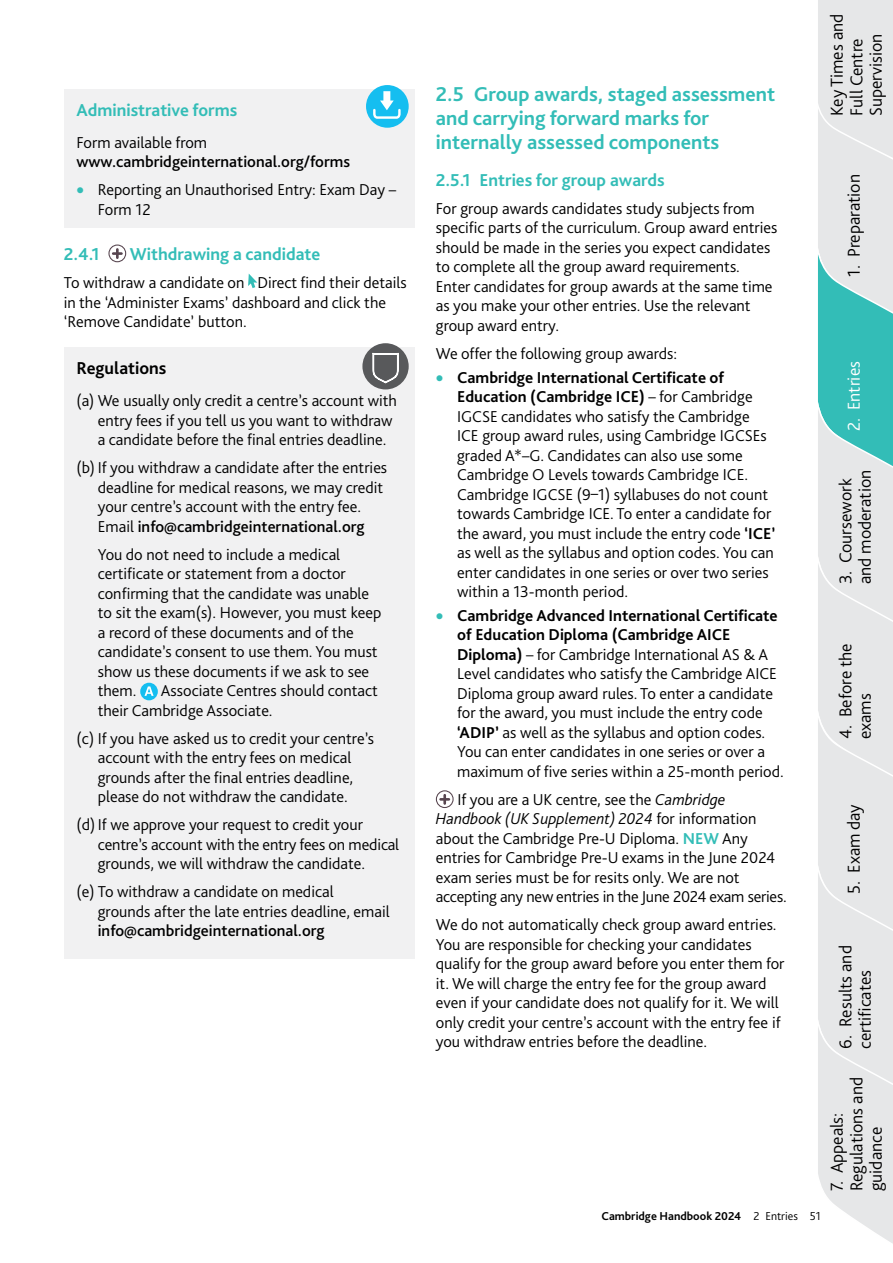
<style>
.page{position:relative;width:893px;height:1263px;background:#fff}
.page>*{position:absolute;margin:0;border:0;box-sizing:border-box;transform-origin:0 0}
.Admin_heading_2{font:700 21px/24px "Bliss Pro";color:#33bdb7}
.t1{font:300 18px/19.5px "Bliss Pro";color:#000}
.Admin_heading_3{font:700 18px "Bliss Pro";color:#33bdb7}
.Admin_tint_box_heading_copy{font:700 18px "Bliss Pro";color:#33bdb7}
.Regulations_tint_box_heading{font:700 18px "Bliss Pro";color:#000}
.t2{font:300 18px "Bliss Pro";color:#fff}
.Body_text{font:300 16.5px/19.5px "Bliss Pro";color:#000}
.Body_text_inset{font:300 16.5px/19.5px "Bliss Pro";color:#000}
.Body_text-2{font:500 16.5px/19.5px "Bliss Pro";color:#000}
.Body_text_before_bullets{font:300 16.5px "Bliss Pro";color:#000}
.t3{font:700 12px "Bliss Pro";color:#000}
.s1{font-weight:300}
.s2{color:#33bdb7}
.s3{font-weight:500}
.s4{font-weight:700}
.s5{font-style:italic}
.s6{font-weight:700;color:#33bdb7}
</style>
<div class="page">
<svg style="left:818px;top:0;width:75px;height:1244px;background:#d0e2e2"></svg>
<div style="left:64px;top:89px;width:351px;height:139px;background:#f1f1f2"></div>
<div style="left:366px;top:85px;width:43px;height:43px;background:#15bef0;border-radius:50%"></div>
<svg style="left:373px;top:91px;width:28px;height:28px"></svg>
<svg style="left:108px;top:244px;width:18px;height:18px"></svg>
<svg style="left:248px;top:274px;width:9px;height:14px"></svg>
<div style="left:64px;top:347px;width:351px;height:612px;background:#f1f1f2"></div>
<div style="left:140px;top:683px;width:18px;height:17px;background:#15bef0;border-radius:50%"></div>
<svg style="left:145px;top:686px;width:9px;height:10px"></svg>
<div style="left:362px;top:343px;width:47px;height:46px;background:#58595b;border-radius:50%"></div>
<svg style="left:372px;top:353px;width:27px;height:30px"></svg>
<svg style="left:436px;top:790px;width:18px;height:18px"></svg>
<p class="Admin_tint_box_heading_copy" style="left:77px;top:98px;width:162px">Administrative forms</p>
<p class="Body_text-2" style="left:77px;top:133px;width:275px"><span class="s1">Form available from </span>www.cambridgeinternational.org/forms</p>
<p class="Body_text" style="left:98px;top:180px;width:300px;text-indent:-21px"><span class="s2">•</span> Reporting an Unauthorised Entry: Exam Day –<br>Form 12</p>
<p class="Admin_heading_3" style="left:64px;top:243px;width:37px">2.4.1</p>
<p class="Admin_heading_3" style="left:130px;top:243px;width:192px">Withdrawing a candidate</p>
<p class="Body_text" style="left:64px;top:273px;width:344px">To withdraw a candidate on Direct find their details in the ‘Administer Exams’ dashboard and click the ‘Remove Candidate’ button.</p>
<p class="Regulations_tint_box_heading" style="left:77px;top:357px;width:91px">Regulations</p>
<p class="Body_text_inset" style="left:98px;top:391px;width:301px;text-indent:-21px">(a) We usually only credit a centre’s account with entry fees if you tell us you want to withdraw a candidate before the final entries deadline.</p>
<p class="Body_text_inset" style="left:98px;top:458px;width:291px;text-indent:-21px">(b) If you withdraw a candidate after the entries deadline for medical reasons, we may credit your centre’s account with the entry fee.<br>Email <span class="s3">info@cambridgeinternational.org</span></p>
<p class="Body_text_inset" style="left:98px;top:544px;width:285px">You do not need to include a medical certificate or statement from a doctor confirming that the candidate was unable to sit the exam(s). However, you must keep a record of these documents and of the candidate’s consent to use them. You must show us these documents if we ask to see them.</p>
<p class="Body_text_inset" style="left:98px;top:681px;width:281px;text-indent:63px">Associate Centres should contact their Cambridge Associate.</p>
<p class="Body_text_inset" style="left:77px;top:728px;width:299px;text-align:center">(c) If you have asked us to credit your centre’s account with the entry fees on medical grounds after the final entries deadline, please do not withdraw the candidate.</p>
<p class="Body_text_inset" style="left:98px;top:815px;width:303px;text-indent:-21px">(d) If we approve your request to credit your centre’s account with the entry fees on medical grounds, we will withdraw the candidate.</p>
<p class="Body_text_inset" style="left:98px;top:882px;width:293px;text-indent:-21px">(e) To withdraw a candidate on medical grounds after the late entries deadline, email <span class="s3">info@cambridgeinternational.org</span></p>
<p class="Admin_heading_2" style="left:436px;top:82px;width:341px">2.5 Group awards, staged assessment and carrying forward marks for internally assessed components</p>
<p class="Admin_heading_3" style="left:436px;top:169px;width:230px">2.5.1 Entries for group awards</p>
<p class="Body_text" style="left:436px;top:198px;width:343px">For group awards candidates study subjects from specific parts of the curriculum. Group award entries should be made in the series you expect candidates to complete all the group award requirements.<br>Enter candidates for group awards at the same time as you make your other entries. Use the relevant group award entry.</p>
<p class="Body_text_before_bullets" style="left:436px;top:343px;width:243px">We offer the following group awards:</p>
<p class="Body_text" style="left:457px;top:367px;width:320px;text-indent:-21px"><span class="s2">•</span> <span class="s4">Cambridge International Certificate of Education (Cambridge ICE)</span> – for Cambridge IGCSE candidates who satisfy the Cambridge ICE group award rules, using Cambridge IGCSEs graded A*–G. Candidates can also use some Cambridge O Levels towards Cambridge ICE.<br>Cambridge IGCSE (9–1) syllabuses do not count towards Cambridge ICE. To enter a candidate for the award, you must include the entry code <span class="s4">‘ICE’ </span>as well as the syllabus and option codes. You can enter candidates in one series or over two series within a 13-month period.</p>
<p class="Body_text" style="left:457px;top:605px;width:328px;text-indent:-21px"><span class="s2">•</span> <span class="s4">Cambridge Advanced International Certificate of Education Diploma (Cambridge AICE Diploma)</span> – for Cambridge International AS &amp; A Level candidates who satisfy the Cambridge AICE Diploma group award rules. To enter a candidate for the award, you must include the entry code <span class="s4">‘ADIP’</span> as well as the syllabus and option codes.<br>You can enter candidates in one series or over a maximum of five series within a 25-month period.</p>
<p class="Body_text" style="left:436px;top:790px;width:352px;text-indent:21px">If you are a UK centre, see the <span class="s5">Cambridge Handbook (UK Supplement) 2024</span> for information about the Cambridge Pre-U Diploma. <span class="s6">NEW</span> Any entries for Cambridge Pre-U exams in the June 2024 exam series must be for resits only. We are not accepting any new entries in the June 2024 exam series.</p>
<p class="Body_text" style="left:436px;top:915px;width:350px">We do not automatically check group award entries.<br>You are responsible for checking your candidates qualify for the group award before you enter them for it. We will charge the entry fee for the group award even if your candidate does not qualify for it. We will only credit your centre’s account with the entry fee if you withdraw entries before the deadline.</p>
<p class="t3" style="left:601px;top:1209px;width:221px">Cambridge Handbook 2024 <span class="s1">2 Entries 51</span></p>
<p class="t1" style="left:827px;top:116px;width:104px;rotate:-90deg">Key Times and<br>Full Centre<br>Supervision</p>
<p class="t1" style="left:844px;top:277px;width:104px;rotate:-90deg">1. Preparation</p>
<p class="t2" style="left:843px;top:431px;width:71px;rotate:-90deg">2. Entries</p>
<p class="t1" style="left:836px;top:584px;width:116px;rotate:-90deg">3. Coursework and moderation</p>
<p class="t1" style="left:836px;top:739px;width:97px;rotate:-90deg">4. Before the exams</p>
<p class="t1" style="left:844px;top:894px;width:92px;rotate:-90deg">5. Exam day</p>
<p class="t1" style="left:836px;top:1049px;width:105px;rotate:-90deg">6. Results and certificates</p>
<p class="t1" style="left:827px;top:1191px;width:116px;rotate:-90deg">7. Appeals:<br>Regulations and guidance</p>
</div>
